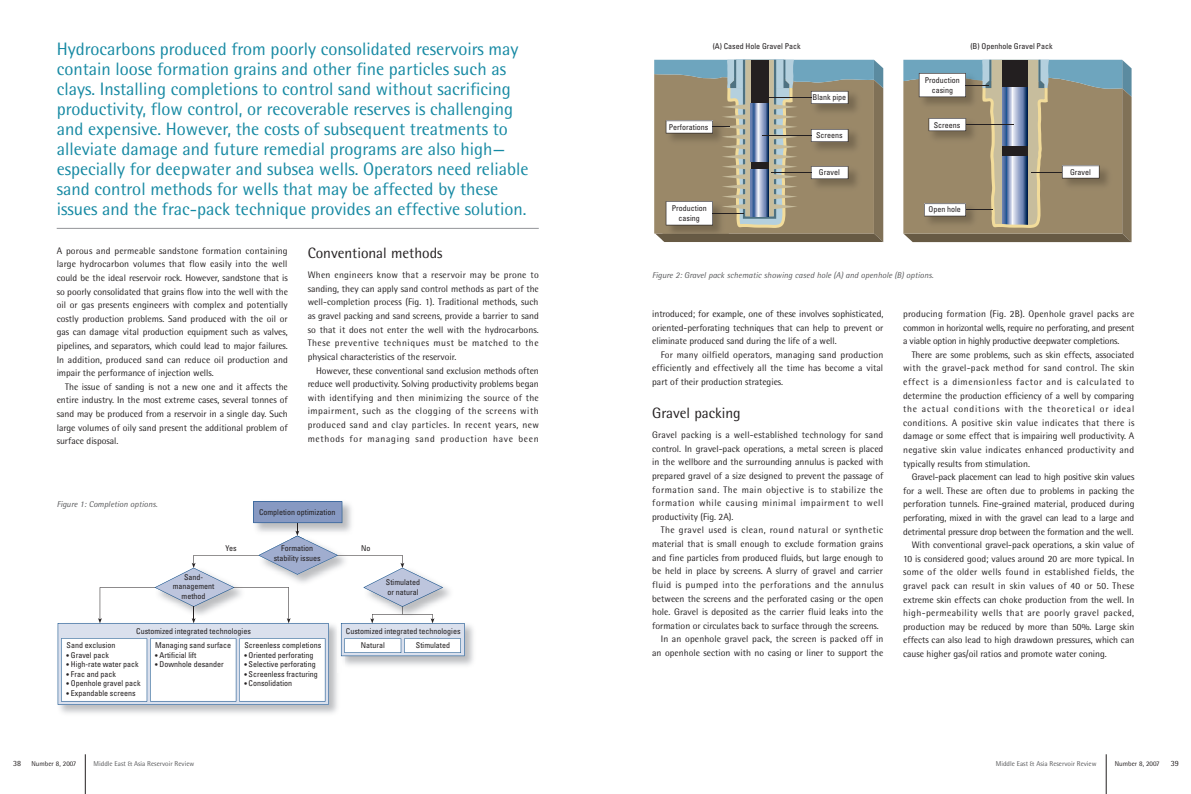
<style>
.page{position:relative;width:1191px;height:794px;background:#fff}
.page>*{position:absolute;margin:0;border:0;box-sizing:border-box;transform-origin:0 0}
.t1{font:18px/20px "Rotis Semi Sans Std";color:#1589a3}
.t2{font:15px "Rotis Semi Sans Std";color:#231f20}
.t3{font:9.5px/13.6px "Rotis Semi Sans Std";color:#231f20;text-align:justify}
.t4{font:9.5px "Rotis Semi Sans Std";letter-spacing:.03em;color:#231f20}
.t5{font:9.5px "Rotis Semi Sans Std";letter-spacing:.045em;color:#231f20}
.t6{font:9.5px "Rotis Semi Sans Std";letter-spacing:.04em;color:#231f20}
.t7{font:9.5px "Rotis Semi Sans Std";letter-spacing:.05em;color:#231f20}
.t8{font:italic 8.5px "Rotis Semi Sans Std";color:#57585a}
.t9{font:condensed 8px/9.6px "Univers LT Std";color:#231f20}
.t10{font:8px "Rotis Semi Sans Std";color:#231f20}
.t11{font:7px "Rotis Semi Sans Std";color:#57585a}
.t12{font:7px "Rotis Semi Sans Std";color:#231f20}
</style>
<div class="page">
<hr style="left:85px;top:754px;width:1px;height:40px;background:#231f20">
<hr style="left:1106px;top:754px;width:1px;height:40px;background:#231f20">
<hr style="left:57px;top:228px;width:482px;height:1px;background:#939598">
<img style="left:464px;top:623px;width:10px;height:43px">
<svg style="left:58px;top:501px;width:406px;height:204px"></svg>
<svg style="left:654px;top:60px;width:229px;height:182px;background:#989381"></svg>
<hr style="left:712px;top:213px;width:32px;height:1px;background:#231f20">
<svg style="left:903px;top:60px;width:228px;height:182px;background:#97917f"></svg>
<p class="t1" style="left:57px;top:41px;width:473px">Hydrocarbons produced from poorly consolidated reservoirs may contain loose formation grains and other fine particles such as clays. Installing completions to control sand without sacrificing productivity, flow control, or recoverable reserves is challenging and expensive. However, the costs of subsequent treatments to alleviate damage and future remedial programs are also high— especially for deepwater and subsea wells. Operators need reliable sand control methods for wells that may be affected by these issues and the frac-pack technique provides an effective solution.</p>
<p class="t3" style="left:57px;top:245px;width:233px">A porous and permeable sandstone formation containing large hydrocarbon volumes that flow easily into the well could be the ideal reservoir rock. However, sandstone that is so poorly consolidated that grains flow into the well with the oil or gas presents engineers with complex and potentially costly production problems. Sand produced with the oil or gas can damage vital production equipment such as valves, pipelines, and separators, which could lead to major failures.<br>In addition, produced sand can reduce oil production and impair the performance of injection wells.</p>
<p class="t3" style="left:57px;top:381px;width:233px;text-indent:9px">The issue of sanding is not a new one and it affects the entire industry. In the most extreme cases, several tonnes of sand may be produced from a reservoir in a single day. Such large volumes of oily sand present the additional problem of surface disposal.</p>
<h2 class="t2" style="left:308px;top:247px;width:136px">Conventional methods</h2>
<p class="t3" style="left:308px;top:269px;width:233px">When engineers know that a reservoir may be prone to sanding, they can apply sand control methods as part of the well-completion process (Fig. 1). Traditional methods, such as gravel packing and sand screens, provide a barrier to sand so that it does not enter the well with the hydrocarbons.<br>These preventive techniques must be matched to the physical characteristics of the reservoir.</p>
<p class="t3" style="left:308px;top:364px;width:233px;text-indent:9px">However, these conventional sand exclusion methods often reduce well productivity. Solving productivity problems began with identifying and then minimizing the source of the impairment, such as the clogging of the screens with produced sand and clay particles. In recent years, new methods for managing sand production have been</p>
<p class="t8" style="left:57px;top:501px;width:102px">Figure 1: Completion options.</p>
<p class="t9" style="left:263px;top:508px;width:73px">ompletion optimization</p>
<p class="t9" style="left:229px;top:544px;width:9px">es</p>
<p class="t9" style="left:361px;top:544px;width:11px">No</p>
<p class="t9" style="left:274px;top:544px;width:49px;text-align:center">Formation stability issues</p>
<p class="t9" style="left:173px;top:572px;width:43px;text-align:center">and&shy;management method</p>
<p class="t9" style="left:141px;top:626px;width:112px">ustomized integrated technologies</p>
<p class="t9" style="left:71px;top:641px;width:46px">and exclusion</p>
<p class="t9" style="left:71px;top:650px;width:40px">Gravel pack</p>
<p class="t9" style="left:71px;top:660px;width:69px">High-rate water pack</p>
<p class="t9" style="left:71px;top:670px;width:47px">Frac and pack</p>
<p class="t9" style="left:71px;top:679px;width:71px">Openhole gravel pack</p>
<p class="t9" style="left:75px;top:689px;width:62px">xpandable screens</p>
<p class="t9" style="left:159px;top:641px;width:73px;text-indent:-4px">Managing sand surface<br>Artificial lift<br>Downhole desander</p>
<p class="t9" style="left:249px;top:641px;width:74px">creenle completions<br>Oriented perforating<br>Selective perforating<br>Screenless fracturing<br>Consolidation</p>
<p class="t9" style="left:386px;top:578px;width:36px">Stimulated or natural</p>
<p class="t9" style="left:361px;top:624px;width:101px;line-height:14.3px;text-indent:-11px">ustomized integrated technologies<br>Natural</p>
<p class="t9" style="left:416px;top:641px;width:36px">Stimulated</p>
<p class="t9" style="left:715px;top:42px;width:87px">A) Cased Hole Gravel Pack</p>
<p class="t9" style="left:970px;top:42px;width:84px">(B) Openhole Grave ack</p>
<p class="t9" style="left:673px;top:122px;width:37px">erforations</p>
<p class="t9" style="left:817px;top:93px;width:30px">lank pipe</p>
<p class="t9" style="left:820px;top:131px;width:24px">creens</p>
<p class="t9" style="left:929px;top:75px;width:32px;line-height:10px;text-align:center">roduction casing</p>
<p class="t9" style="left:938px;top:121px;width:24px">creens</p>
<p class="t9" style="left:824px;top:168px;width:17px">ravel</p>
<p class="t9" style="left:1075px;top:168px;width:17px">ravel</p>
<p class="t9" style="left:676px;top:204px;width:32px">roduction</p>
<p class="t9" style="left:933px;top:205px;width:29px">pen hole</p>
<p class="t9" style="left:678px;top:214px;width:23px">casing</p>
<p class="t8" style="left:652px;top:272px;width:283px">Figure 2: Gravel pack schematic showing cased hole (A) and openhole (B) options.</p>
<p class="t3" style="left:652px;top:308px;width:233px">introduced; for example, one of these involves sophisticated, oriented-perforating techniques that can help to prevent or eliminate produced sand during the life of a well.</p>
<p class="t3" style="left:652px;top:349px;width:233px;text-indent:9px">For many oilfield operators, managing sand production efficiently and effectively all the time has become a vital part of their production strategies.</p>
<h2 class="t2" style="left:652px;top:407px;width:90px">Gravel packing</h2>
<p class="t3" style="left:652px;top:429px;width:233px">Gravel packing is a well-established technology for sand control. In gravel-pack operations, a metal screen is placed in the wellbore and the surrounding annulus is packed with prepared gravel of a size designed to prevent the passage of formation sand. The main objective is to stabilize the formation while causing minimal impairment to well productivity (Fig. 2A).</p>
<p class="t7" style="left:660px;top:527px;width:224px">The gravel used is clean, round natural or synthetic</p>
<p class="t3" style="left:652px;top:538px;width:233px">material that is small enough to exclude formation grains</p>
<p class="t3" style="left:652px;top:551px;width:233px">and fine particles from produced fluids, but large enough to</p>
<p class="t3" style="left:652px;top:565px;width:232px">be held in place by screens. A slurry of gravel and carrier</p>
<p class="t6" style="left:652px;top:581px;width:233px">fluid is pumped into the perforations and the annulus</p>
<p class="t3" style="left:652px;top:592px;width:233px">between the screens and the perforated casing or the open</p>
<p class="t3" style="left:652px;top:606px;width:233px">hole. Gravel is deposited as the carrier fluid leaks into the</p>
<p class="t3" style="left:652px;top:619px;width:228px">formation or circulates back to surface through the screens.</p>
<p class="t3" style="left:660px;top:633px;width:224px">In an openhole gravel pack, the screen is packed off in</p>
<p class="t3" style="left:652px;top:647px;width:233px">an openhole section with no casing or liner to support the</p>
<p class="t3" style="left:903px;top:308px;width:233px">producing formation (Fig. 2B). Openhole gravel packs are common in horizontal wells, require no perforating, and present a viable option in highly productive deepwater completions.</p>
<p class="t3" style="left:903px;top:349px;width:233px;text-indent:9px">There are some problems, such as skin effects, associated with the gravel-pack method for sand control. The skin effect is a dimensionless factor and is calculated to determine the production efficiency of a well by comparing the actual conditions with the theoretical or ideal conditions. A positive skin value indicates that there is damage or some effect that is impairing well productivity. A negative skin value indicates enhanced productivity and typically results from stimulation.</p>
<p class="t3" style="left:911px;top:471px;width:224px">Gravel-pack placement can lead to high positive skin values</p>
<p class="t3" style="left:903px;top:485px;width:233px">for a well. These are often due to problems in packing the</p>
<p class="t3" style="left:903px;top:498px;width:233px">perforation tunnels. Fine-grained material, produced during</p>
<p class="t3" style="left:903px;top:512px;width:233px">perforating, mixed in with the gravel can lead to a large and</p>
<p class="t3" style="left:903px;top:525px;width:232px">detrimental pressure drop between the formation and the well.</p>
<p class="t3" style="left:911px;top:539px;width:224px">With conventional gravel-pack operations, a skin value of</p>
<p class="t3" style="left:903px;top:553px;width:233px">10 is considered good; values around 20 are more typical. In</p>
<p class="t4" style="left:903px;top:569px;width:233px">some of the older wells found in established fields, the</p>
<p class="t4" style="left:903px;top:582px;width:233px">gravel pack can result in skin values of 40 or 50. These</p>
<p class="t3" style="left:903px;top:593px;width:233px">extreme skin effects can choke production from the well. In</p>
<p class="t5" style="left:903px;top:609px;width:232px">high-permeability wells that are poorly gravel packed,</p>
<p class="t3" style="left:903px;top:621px;width:233px">production may be reduced by more than 50%. Large skin</p>
<p class="t3" style="left:903px;top:634px;width:233px">effects can also lead to high drawdown pressures, which can</p>
<p class="t3" style="left:903px;top:648px;width:205px">cause higher gas/oil ratios and promote water coning.</p>
<p class="t10" style="left:13px;top:760px;width:10px">38</p>
<p class="t12" style="left:32px;top:761px;width:46px">Number 8, 2007</p>
<p class="t11" style="left:94px;top:761px;width:102px">Middle East &amp; Asia Reservoir Review</p>
<p class="t11" style="left:995px;top:760px;width:102px">Middle East &amp; Asia Reservoir Review</p>
<p class="t12" style="left:1114px;top:760px;width:46px">Number 8, 2007</p>
<p class="t10" style="left:1171px;top:760px;width:10px">39</p>
</div>
